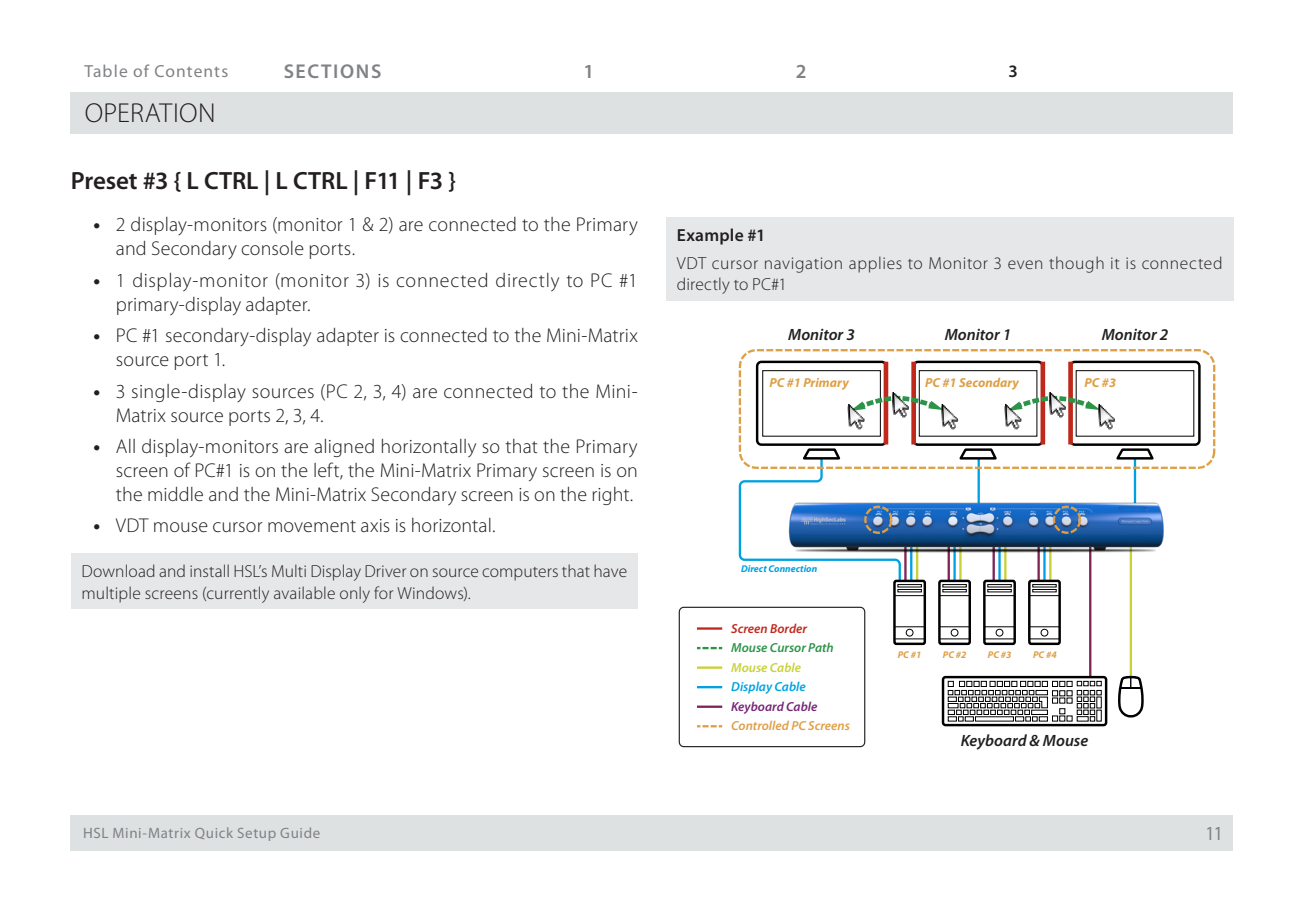
<style>
.page{position:relative;width:1304px;height:900px;background:#fff}
.page>*{position:absolute;margin:0;border:0;box-sizing:border-box;transform-origin:0 0}
.t1{font:300 27.5px "Myriad Pro";letter-spacing:.015em;color:#231f20}
.Headers_-_span_colum{font:600 25px "Myriad Pro";letter-spacing:-.005em;color:#231f20}
.t2{font:300 20px/24px "Myriad Pro";letter-spacing:.01em;color:#231f20}
.t3{font:600 20px "Myriad Pro";letter-spacing:.08em;color:#808285}
.t4{font:20px "Myriad Pro";color:#808285;scale:.9 1}
.body_plain{font:300 17.5px/21px "Myriad Pro";letter-spacing:.01em;color:#231f20}
.body_plain-2{font:300 17.5px/21px "Myriad Pro";letter-spacing:.035em;color:#231f20}
.t5{font:17.5px "Myriad Pro";letter-spacing:.06em;color:#808285}
.Body_heads{font:600 17.5px "Myriad Pro";letter-spacing:.015em;color:#231f20}
.t6{font:italic 600 16.5px "Myriad Pro";color:#20201f}
.t7{font:15px "Myriad Pro";letter-spacing:.04em;color:#808285}
.t8{font:italic 600 13px/19.5px "Myriad Pro";color:#df9f45}
.t9{font:italic 700 13px "Myriad Pro";color:#df9f45}
.t10{font:italic 700 9.75px "Myriad Pro";color:#00a1e2}
.t11{font:italic 700 9.75px "Myriad Pro";color:#df9f45}
.s1{font-weight:700}
.s2{color:#be291c}
.s3{color:#2c9448}
.s4{color:#c8d137}
.s5{color:#00a1e2}
.s6{color:#752578}
</style>
<div class="page">
<div style="left:71px;top:92px;width:1162px;height:42px;background:#dee1e2"></div>
<div style="left:71px;top:815px;width:1162px;height:35px;background:#dee1e2"></div>
<div style="left:71px;top:554px;width:567px;height:55px;background:#e6e7e9"></div>
<div style="left:666px;top:217px;width:567px;height:84px;background:#e6e7e9"></div>
<hr style="left:1089px;top:543px;width:2px;height:134px;background:#7e2556">
<hr style="left:1130px;top:543px;width:2px;height:134px;background:#c8d137">
<svg style="left:1118px;top:674px;width:26px;height:44px"></svg>
<div style="left:1120px;top:687px;width:22px;height:2px;border:1px solid #000"></div>
<svg style="left:943px;top:677px;width:163px;height:48px"></svg>
<div style="left:942px;top:676px;width:165px;height:50px;border:2px solid #000;border-radius:3px"></div>
<svg style="left:948px;top:681px;width:154px;height:41px"></svg>
<hr style="left:697px;top:627px;width:25px;height:3px;background:#be291c">
<svg style="left:697px;top:647px;width:25px;height:2px"></svg>
<hr style="left:697px;top:666px;width:25px;height:3px;background:#c8d137">
<hr style="left:697px;top:686px;width:25px;height:2px;background:#00a1e2">
<hr style="left:697px;top:706px;width:25px;height:2px;background:#7e2556">
<svg style="left:697px;top:725px;width:25px;height:2px"></svg>
<div style="left:679px;top:607px;width:186px;height:140px;border:1px solid #20201f;border-radius:5px"></div>
<svg style="left:738px;top:447px;width:23px;height:114px"></svg>
<div style="left:756px;top:361px;width:131px;height:85px;background:#fff;border:2px solid #000;border-radius:4px"></div>
<div style="left:762px;top:370px;width:119px;height:67px;border:1px solid #000"></div>
<div style="left:912px;top:361px;width:132px;height:85px;background:#fff;border:2px solid #000;border-radius:4px"></div>
<div style="left:919px;top:370px;width:118px;height:67px;border:1px solid #000"></div>
<hr style="left:884px;top:362px;width:4px;height:83px;background:#be291c">
<div style="left:911px;top:362px;width:5px;height:83px;background:#be291c"></div>
<svg style="left:848px;top:392px;width:97px;height:14px"></svg>
<div style="left:1069px;top:361px;width:132px;height:85px;background:#fff;border:2px solid #000;border-radius:4px"></div>
<div style="left:1076px;top:370px;width:118px;height:67px;border:1px solid #000"></div>
<div style="left:1040px;top:362px;width:5px;height:83px;background:#be291c"></div>
<div style="left:1068px;top:362px;width:5px;height:83px;background:#be291c"></div>
<svg style="left:1005px;top:392px;width:97px;height:14px"></svg>
<div style="left:739px;top:349px;width:476px;height:120px;border:2px dashed #df9f45;border-radius:16px"></div>
<img style="left:761px;top:406px;width:428px;height:240px">
<div style="left:864px;top:506px;width:28px;height:28px;border:2px dashed #df9f45;border-radius:50%"></div>
<div style="left:1053px;top:506px;width:28px;height:28px;border:2px dashed #df9f45;border-radius:50%"></div>
<p class="t5" style="left:84px;top:61px;width:145px">Table of Contents</p>
<p class="t3" style="left:284px;top:59px;width:99px">SECTIONS</p>
<p class="t3" style="left:583px;top:59px;width:12px">1</p>
<p class="t3" style="left:796px;top:59px;width:12px">2</p>
<p class="Body_heads" style="left:1008px;top:60px;width:11px">3</p>
<h1 class="t1" style="left:85px;top:98px;width:128px">Operation</h1>
<p class="Headers_-_span_colum" style="left:71px;top:165px;width:387px">Preset #3 { L CTRL | L CTRL | F11 | F3 }</p>
<p class="t2" style="left:116px;top:213px;width:523px;text-indent:-22px"><span class="s1">•</span> 2 display-monitors (monitor 1 &amp; 2) are connected to the Primary and Secondary console ports.</p>
<p class="t2" style="left:116px;top:268px;width:523px;text-indent:-22px"><span class="s1">•</span> 1 display-monitor (monitor 3) is connected directly to PC #1 primary-display adapter.</p>
<p class="t2" style="left:116px;top:324px;width:524px;text-indent:-22px"><span class="s1">•</span> PC #1 secondary-display adapter is connected to the Mini-Matrix source port 1.</p>
<p class="t2" style="left:116px;top:379px;width:523px;text-indent:-22px"><span class="s1">•</span> 3 single-display sources (PC 2, 3, 4) are connected to the Mini-<br>Matrix source ports 2, 3, 4.</p>
<p class="t2" style="left:116px;top:435px;width:523px;text-align:justify;text-indent:-22px"><span class="s1">•</span> All display-monitors are aligned horizontally so that the Primary screen of PC#1 is on the left, the Mini-Matrix Primary screen is on the middle and the Mini-Matrix Secondary screen is on the right.</p>
<p class="t2" style="left:93px;top:514px;width:404px"><span class="s1">•</span> VDT mouse cursor movement axis is horizontal.</p>
<p class="body_plain" style="left:81px;top:561px;width:547px">Download and install HSL’s Multi Display Driver on source computers that have multiple screens (currently available only for Windows).</p>
<p class="Body_heads" style="left:677px;top:224px;width:90px">Example #1</p>
<p class="body_plain-2" style="left:677px;top:253px;width:547px">VDT cursor navigation applies to Monitor 3 even though it is connected directly to PC#1</p>
<p class="t6" style="left:788px;top:324px;width:68px">Monitor 3</p>
<p class="t6" style="left:945px;top:324px;width:68px">Monitor 1</p>
<p class="t9" style="left:769px;top:375px;width:81px">PC #1 Primary</p>
<p class="t9" style="left:925px;top:375px;width:96px">PC #1 Secondary</p>
<p class="t6" style="left:1102px;top:324px;width:68px">Monitor 2</p>
<p class="t9" style="left:1084px;top:375px;width:33px">PC #3</p>
<p class="t10" style="left:741px;top:562px;width:78px">Direct Connection</p>
<p class="t8" style="left:731px;top:618px;width:120px"><span class="s2">Screen Border<br></span><span class="s3">Mouse Cursor Path<br></span><span class="s4">Mouse Cable<br></span><span class="s5">Display Cable<br></span><span class="s6">Keyboard Cable<br></span>Controlled PC Screens</p>
<p class="t11" style="left:898px;top:648px;width:25px">PC #1</p>
<p class="t11" style="left:943px;top:648px;width:25px">PC #2</p>
<p class="t11" style="left:988px;top:648px;width:25px">PC #3</p>
<p class="t11" style="left:1033px;top:648px;width:25px">PC #4</p>
<p class="t6" style="left:961px;top:729px;width:129px">Keyboard &amp; Mouse</p>
<p class="t7" style="left:83px;top:824px;width:239px">HSL Mini-Matrix Quick Setup Guide</p>
<p class="t4" style="left:1205px;top:821px;width:21px">11</p>
</div>
